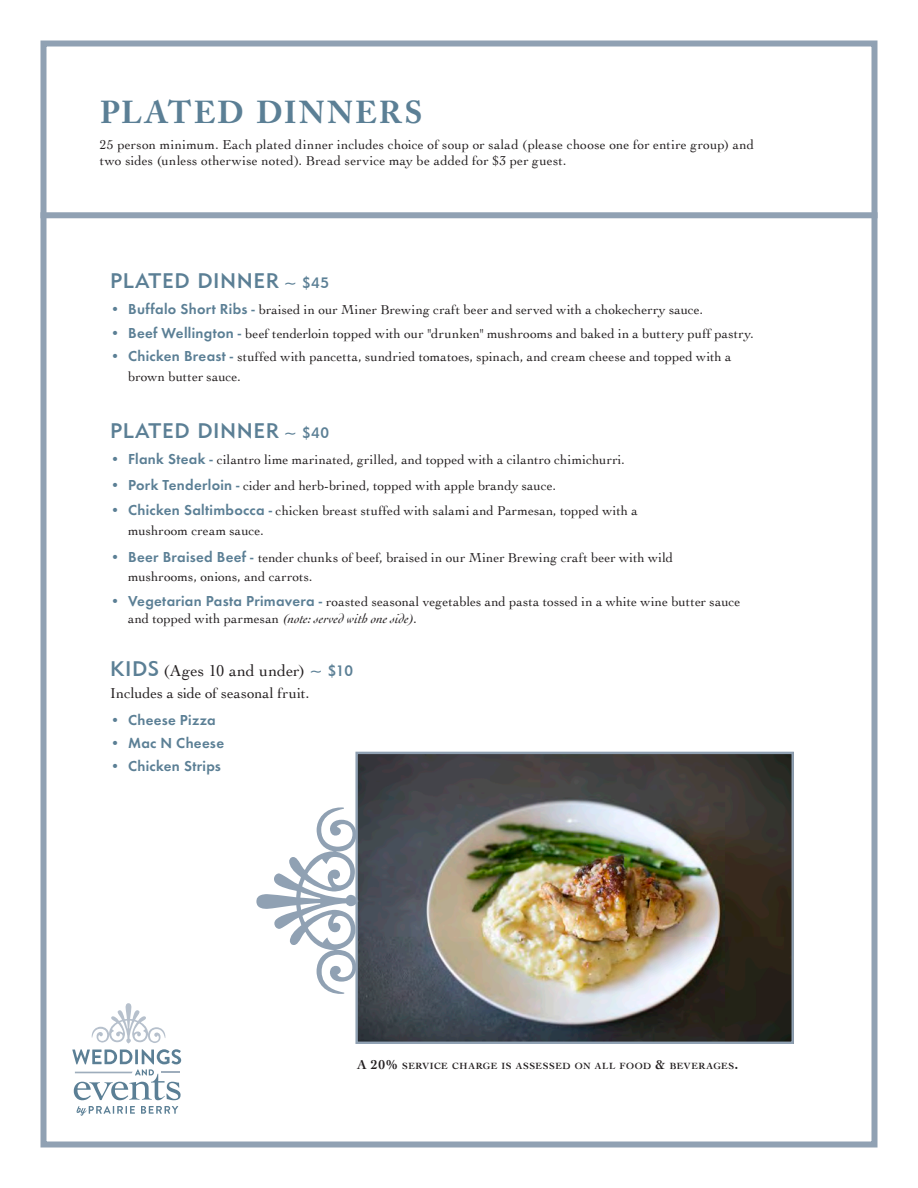
<style>
.page{position:relative;width:918px;height:1188px;background:#fff}
.page>*{position:absolute;margin:0;border:0;box-sizing:border-box;transform-origin:0 0}
.t1{font:700 31.5px "Adobe Caslon Pro";letter-spacing:.07em;color:#5b7f95}
.t2{font:21px "Geometric 415 BT Medium A";letter-spacing:.03em;color:#5b7f95}
.t3{font:16.5px "Cochin";letter-spacing:.005em;color:#231f20}
.t4{font:600 15px "Futura T";letter-spacing:.02em;color:#5b7f95}
.t5{font:15px "Cochin";color:#231f20}
.t6{font:13.5px/19.8px "Cochin";letter-spacing:.01em;color:#231f20}
.t7{font:700 9.45px "Cochin";letter-spacing:.05em;color:#231f20}
.s1{font-size:15px}
.s2{font-family:"Futura T";font-weight:600;font-size:15px;color:#5b7f95}
.s3{font-style:italic}
.s4{font-family:"Geometric 415 BT Medium A";font-size:21px;color:#5b7f95}
.s5{font-family:"Geometric 415 BT Medium A";font-size:15px;color:#5b7f95}
.s6{font-size:13.5px}
</style>
<div class="page">
<div style="left:40px;top:40px;width:838px;height:1108px;border:6px solid #90a1b3"></div>
<div style="left:40px;top:212px;width:838px;height:6px;background:#90a1b3"></div>
<img style="left:358px;top:755px;width:433px;height:286px">
<div style="left:355px;top:752px;width:439px;height:292px;border:2px solid #90a1b3"></div>
<svg style="left:256px;top:807px;width:102px;height:187px"></svg>
<svg style="left:141px;top:1106px;width:37px;height:8px"></svg>
<svg style="left:76px;top:1106px;width:59px;height:10px"></svg>
<svg style="left:72px;top:1003px;width:109px;height:97px"></svg>
<p class="t1" style="left:100px;top:94px;width:324px">PLATED DINNERS</p>
<p class="t6" style="left:100px;top:135px;width:656px;line-height:16.2px">25 person minimum. Each plated dinner includes choice of soup or salad (please choose one for entire group) and two sides (unless otherwise noted). Bread service may be added for $3 per guest.</p>
<p class="t2" style="left:110px;top:268px;width:220px">PLATED DINNER <span class="s1">~ $45</span></p>
<p class="t6" style="left:110px;top:299px;width:595px"><span class="s2">• Buffalo Short Ribs -</span> braised in our Miner Brewing craft beer and served with a chokecherry sauce.</p>
<p class="t6" style="left:110px;top:323px;width:645px"><span class="s2">• Beef Wellington -</span> beef tenderloin topped with our "drunken" mushrooms and baked in a buttery puff pastry.</p>
<p class="t6" style="left:128px;top:346px;width:605px;text-indent:-18px"><span class="s2">• Chicken Breast -</span> stuffed with pancetta, sundried tomatoes, spinach, and cream cheese and topped with a brown butter sauce.</p>
<p class="t2" style="left:110px;top:417px;width:221px">PLATED DINNER <span class="s1">~ $40</span></p>
<p class="t6" style="left:110px;top:449px;width:516px"><span class="s2">• Flank Steak -</span> cilantro lime marinated, grilled, and topped with a cilantro chimichurri.</p>
<p class="t6" style="left:110px;top:476px;width:447px"><span class="s2">• Pork Tenderloin -</span> cider and herb-brined, topped with apple brandy sauce.</p>
<p class="t6" style="left:128px;top:500px;width:511px;text-indent:-18px"><span class="s2">• Chicken Saltimbocca -</span> chicken breast stuffed with salami and Parmesan, topped with a mushroom cream sauce.</p>
<p class="t6" style="left:128px;top:547px;width:547px;text-indent:-18px"><span class="s2">• Beer Braised Beef -</span> tender chunks of beef, braised in our Miner Brewing craft beer with wild mushrooms, onions, and carrots.</p>
<p class="t6" style="left:128px;top:593px;width:614px;line-height:16.5px;text-indent:-18px"><span class="s2">• Vegetarian Pasta Primavera -</span> roasted seasonal vegetables and pasta tossed in a white wine butter sauce and topped with parmesan <span class="s3">(note: served with one side)</span>.</p>
<p class="t3" style="left:110px;top:659px;width:244px"><span class="s4">KIDS</span> (Ages 10 and under) <span class="s5">~ $10</span></p>
<p class="t5" style="left:110px;top:683px;width:201px">Includes a side of seasonal fruit.</p>
<p class="t4" style="left:110px;top:711px;width:107px">• Cheese Pizza</p>
<p class="t4" style="left:110px;top:734px;width:115px">• Mac N Cheese</p>
<p class="t4" style="left:110px;top:757px;width:112px">• Chicken Strips</p>
<p class="t7" style="left:357px;top:1060px;width:383px"><span class="s6">A 20%</span> SERVICE CHARGE IS ASSESSED ON ALL FOOD <span class="s6">&amp;</span> BEVERAGES<span class="s6">.</span></p>
</div>
